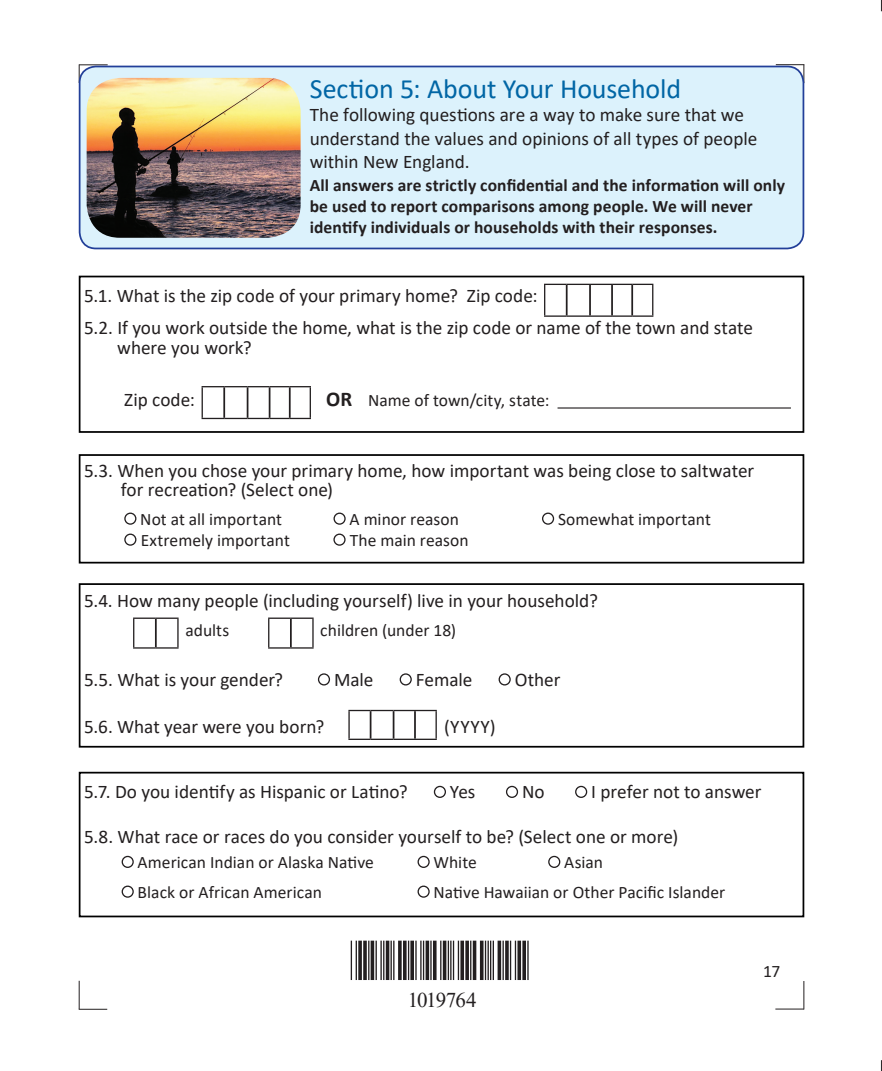
<style>
.page{position:relative;width:882px;height:1071px;background:#fff}
.page>*{position:absolute;margin:0;border:0;box-sizing:border-box;transform-origin:0 0}
.t1{font:52.5px "Free 3 of 9";letter-spacing:-.005em;color:#231f20}
.heading_1{font:28px "Calibri";letter-spacing:-.005em;color:#0166a5}
.t2{font:21px "Times New Roman";letter-spacing:-.05em;color:#231f20}
._3_1{font:19.25px/19.2px "Calibri";color:#231f20}
.table_11_font{font:19.25px/23.1px "Calibri";letter-spacing:-.005em;color:#231f20}
.table_11_font-2{font:17.5px "Calibri";color:#231f20}
.table_11_font-3{font:700 17.5px/21px "Calibri";letter-spacing:.005em;color:#231f20}
._3_1-2{font:17.5px "Calibri";color:#231f20}
.s1{font-weight:700;font-size:21px}
</style>
<div class="page">
<svg style="left:775px;top:981px;width:29px;height:29px"></svg>
<svg style="left:79px;top:981px;width:28px;height:29px"></svg>
<svg style="left:79px;top:64px;width:29px;height:14px"></svg>
<svg style="left:776px;top:64px;width:28px;height:14px"></svg>
<div style="left:79px;top:583px;width:725px;height:165px;border:2px solid #000"></div>
<div style="left:318px;top:673px;width:12px;height:13px;border:1px solid #231f20;border-radius:50%"></div>
<svg style="left:400px;top:674px;width:11px;height:11px"></svg>
<div style="left:400px;top:673px;width:12px;height:13px;border:1px solid #231f20;border-radius:50%"></div>
<svg style="left:499px;top:674px;width:11px;height:11px"></svg>
<div style="left:499px;top:673px;width:12px;height:13px;border:1px solid #231f20;border-radius:50%"></div>
<div style="left:80px;top:66px;width:723px;height:182px;background:#dcf2fc;border-radius:16px"></div>
<div style="left:79px;top:66px;width:725px;height:183px;border:2px solid #223f99;border-radius:16px"></div>
<div style="left:79px;top:276px;width:725px;height:157px;border:2px solid #000"></div>
<div style="left:79px;top:454px;width:725px;height:110px;border:2px solid #000"></div>
<img style="left:87px;top:78px;width:214px;height:160px">
<svg style="left:125px;top:513px;width:11px;height:11px"></svg>
<div style="left:124px;top:513px;width:12px;height:12px;border:1px solid #231f20;border-radius:50%"></div>
<svg style="left:334px;top:513px;width:11px;height:11px"></svg>
<div style="left:334px;top:513px;width:12px;height:12px;border:1px solid #231f20;border-radius:50%"></div>
<div style="left:542px;top:513px;width:12px;height:12px;border:1px solid #231f20;border-radius:50%"></div>
<svg style="left:125px;top:534px;width:11px;height:11px"></svg>
<div style="left:124px;top:534px;width:12px;height:12px;border:1px solid #231f20;border-radius:50%"></div>
<svg style="left:334px;top:534px;width:11px;height:11px"></svg>
<div style="left:333px;top:534px;width:13px;height:12px;border:1px solid #231f20;border-radius:50%"></div>
<hr style="left:558px;top:407px;width:233px;height:2px;background:#231f20">
<svg style="left:348px;top:710px;width:89px;height:30px"></svg>
<hr style="left:223px;top:387px;width:2px;height:31px;background:#231f20">
<hr style="left:247px;top:387px;width:1px;height:31px;background:#231f20">
<hr style="left:269px;top:387px;width:1px;height:31px;background:#231f20">
<hr style="left:289px;top:387px;width:2px;height:31px;background:#231f20">
<hr style="left:202px;top:387px;width:1px;height:31px;background:#231f20">
<svg style="left:202px;top:386px;width:109px;height:1px"></svg>
<hr style="left:310px;top:387px;width:1px;height:31px;background:#231f20">
<svg style="left:202px;top:418px;width:109px;height:1px"></svg>
<svg style="left:268px;top:618px;width:46px;height:29px"></svg>
<hr style="left:312px;top:619px;width:2px;height:28px;background:#231f20">
<hr style="left:268px;top:647px;width:23px;height:2px;background:#231f20">
<hr style="left:291px;top:647px;width:23px;height:2px;background:#231f20">
<svg style="left:133px;top:618px;width:46px;height:29px"></svg>
<hr style="left:177px;top:619px;width:2px;height:28px;background:#231f20">
<hr style="left:133px;top:647px;width:23px;height:2px;background:#231f20">
<hr style="left:156px;top:647px;width:23px;height:2px;background:#231f20">
<hr style="left:566px;top:285px;width:2px;height:30px;background:#231f20">
<hr style="left:589px;top:285px;width:2px;height:30px;background:#231f20">
<hr style="left:611px;top:285px;width:2px;height:30px;background:#231f20">
<hr style="left:631px;top:285px;width:2px;height:30px;background:#231f20">
<hr style="left:544px;top:285px;width:1px;height:30px;background:#231f20">
<svg style="left:544px;top:284px;width:109px;height:1px"></svg>
<hr style="left:652px;top:285px;width:1px;height:30px;background:#231f20">
<hr style="left:544px;top:315px;width:23px;height:2px;background:#231f20">
<hr style="left:567px;top:315px;width:23px;height:2px;background:#231f20">
<hr style="left:590px;top:315px;width:22px;height:2px;background:#231f20">
<hr style="left:612px;top:315px;width:20px;height:2px;background:#231f20">
<hr style="left:632px;top:315px;width:21px;height:2px;background:#231f20">
<div style="left:79px;top:772px;width:725px;height:145px;border:2px solid #000"></div>
<div style="left:122px;top:856px;width:12px;height:12px;border:1px solid #231f20;border-radius:50%"></div>
<div style="left:418px;top:856px;width:12px;height:12px;border:1px solid #231f20;border-radius:50%"></div>
<div style="left:548px;top:856px;width:12px;height:12px;border:1px solid #231f20;border-radius:50%"></div>
<div style="left:122px;top:886px;width:12px;height:12px;border:1px solid #231f20;border-radius:50%"></div>
<svg style="left:418px;top:886px;width:11px;height:11px"></svg>
<div style="left:418px;top:886px;width:12px;height:12px;border:1px solid #231f20;border-radius:50%"></div>
<div style="left:434px;top:786px;width:12px;height:12px;border:1px solid #231f20;border-radius:50%"></div>
<div style="left:506px;top:786px;width:12px;height:12px;border:1px solid #231f20;border-radius:50%"></div>
<div style="left:575px;top:786px;width:12px;height:12px;border:1px solid #231f20;border-radius:50%"></div>
<p class="heading_1" style="left:310px;top:70px;width:373px">Section 5: About Your Household</p>
<p class="table_11_font" style="left:310px;top:103px;width:449px">The following questions are a way to make sure that we understand the values and opinions of all types of people within New England.</p>
<p class="table_11_font-3" style="left:310px;top:175px;width:477px">All answers are strictly confidential and the information will only be used to report comparisons among people. We will never identify individuals or households with their responses.</p>
<p class="_3_1" style="left:84px;top:286px;width:455px">5.1. What is the zip code of your primary home? Zip code:</p>
<p class="_3_1" style="left:117px;top:318px;width:637px;text-indent:-33px">5.2. If you work outside the home, what is the zip code or name of the town and state where you work?</p>
<p class="_3_1" style="left:124px;top:390px;width:72px">Zip code:</p>
<p class="_3_1-2" style="left:326px;top:388px;width:225px"><span class="s1">OR</span> Name of town/city, state:</p>
<p class="_3_1" style="left:121px;top:460px;width:635px;text-indent:-37px">5.3. When you chose your primary home, how important was being close to saltwater for recreation? (Select one)</p>
<p class="table_11_font-2" style="left:140px;top:507px;width:143px">Not at all important</p>
<p class="table_11_font-2" style="left:350px;top:507px;width:111px">A minor reason</p>
<p class="table_11_font-2" style="left:558px;top:507px;width:154px">Somewhat important</p>
<p class="table_11_font-2" style="left:141px;top:528px;width:151px">Extremely important</p>
<p class="table_11_font-2" style="left:350px;top:528px;width:120px">The main reason</p>
<p class="_3_1" style="left:84px;top:590px;width:515px">5.4. How many people (including yourself) live in your household?</p>
<p class="table_11_font-2" style="left:185px;top:618px;width:45px">adults</p>
<p class="table_11_font-2" style="left:320px;top:618px;width:137px">children (under 18)</p>
<p class="_3_1" style="left:84px;top:669px;width:201px">5.5. What is your gender?</p>
<p class="_3_1" style="left:334px;top:669px;width:41px">Male</p>
<p class="_3_1" style="left:416px;top:669px;width:58px">Female</p>
<p class="_3_1" style="left:515px;top:669px;width:47px">Other</p>
<p class="_3_1" style="left:84px;top:717px;width:242px">5.6. What year were you born?</p>
<p class="_3_1" style="left:444px;top:717px;width:53px">(YYYY)</p>
<p class="_3_1" style="left:84px;top:781px;width:325px">5.7. Do you identify as Hispanic or Latino?</p>
<p class="_3_1" style="left:450px;top:781px;width:27px">Yes</p>
<p class="_3_1" style="left:522px;top:781px;width:24px">No</p>
<p class="_3_1" style="left:591px;top:781px;width:172px">I prefer not to answer</p>
<p class="_3_1" style="left:84px;top:826px;width:596px">5.8. What race or races do you consider yourself to be? (Select one or more)</p>
<p class="table_11_font-2" style="left:138px;top:850px;width:238px">American Indian or Alaska Native</p>
<p class="table_11_font-2" style="left:434px;top:850px;width:45px">White</p>
<p class="table_11_font-2" style="left:564px;top:850px;width:40px">Asian</p>
<p class="table_11_font-2" style="left:138px;top:880px;width:186px">Black or African American</p>
<p class="table_11_font-2" style="left:434px;top:880px;width:293px">Native Hawaiian or Other Pacific Islander</p>
<h1 class="t1" style="left:351px;top:931px;width:181px">*1019764*</h1>
<p class="t2" style="left:408px;top:985px;width:70px">1019764</p>
<p class="table_11_font-2" style="left:763px;top:959px;width:19px">17</p>
</div>
